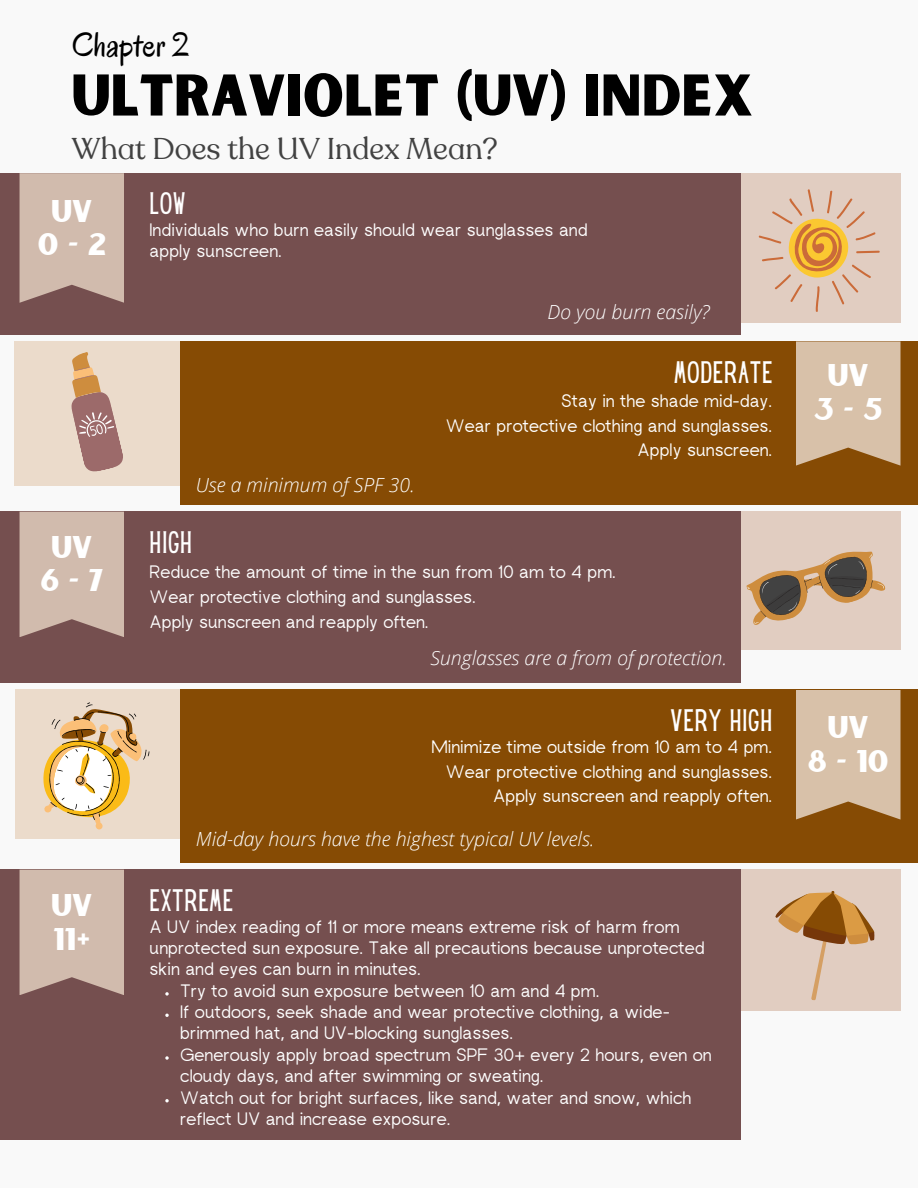
<style>
.page{position:relative;width:918px;height:1188px;background:#f9f9f9}
.page>*{position:absolute;margin:0;border:0;box-sizing:border-box;transform-origin:0 0}
.t1{font:56.1px "Sunborn Sans One";color:#000}
.t2{font:34.8px "Oregano";color:#000}
.t3{font:30px/33.8px "Sunborn Sans One";color:#fff;text-align:center}
.t4{font:30px "Recoleta Alt";color:#424242}
.t5{font:27.15px "Hey Gotcha";letter-spacing:.04em;color:#fff}
.t6{font:italic 300 19.5px "Open Sans";color:#fff}
.t7{font:18px/21.3px "rugratssans";color:#fff}
</style>
<div class="page">
<div style="left:110px;top:173px;width:791px;height:149px;background:#e1cdc1"></div>
<div style="left:0;top:173px;width:741px;height:162px;background:#754f4f"></div>
<svg style="left:20px;top:173px;width:104px;height:130px"></svg>
<svg style="left:758px;top:189px;width:122px;height:123px"></svg>
<div style="left:15px;top:341px;width:784px;height:145px;background:#ebdbcb"></div>
<div style="left:180px;top:341px;width:738px;height:164px;background:#864b04"></div>
<svg style="left:796px;top:341px;width:105px;height:125px"></svg>
<svg style="left:71px;top:352px;width:52px;height:120px"></svg>
<div style="left:110px;top:512px;width:791px;height:138px;background:#e1cdc1"></div>
<div style="left:0;top:512px;width:741px;height:171px;background:#754f4f"></div>
<svg style="left:20px;top:512px;width:104px;height:125px"></svg>
<svg style="left:746px;top:551px;width:140px;height:74px"></svg>
<div style="left:15px;top:690px;width:784px;height:149px;background:#ebdbcb"></div>
<div style="left:180px;top:690px;width:738px;height:173px;background:#864b04"></div>
<svg style="left:796px;top:690px;width:105px;height:130px"></svg>
<svg style="left:43px;top:702px;width:107px;height:127px"></svg>
<div style="left:110px;top:870px;width:791px;height:141px;background:#e1cdc1"></div>
<div style="left:0;top:870px;width:741px;height:270px;background:#754f4f"></div>
<svg style="left:20px;top:870px;width:104px;height:125px"></svg>
<svg style="left:775px;top:891px;width:100px;height:110px"></svg>
<svg style="left:165px;top:992px;width:4px;height:4px"></svg>
<svg style="left:165px;top:1014px;width:4px;height:3px"></svg>
<svg style="left:165px;top:1056px;width:4px;height:4px"></svg>
<svg style="left:165px;top:1099px;width:4px;height:3px"></svg>
<p class="t2" style="left:72px;top:22px;width:119px">Chapter 2</p>
<h3 class="t1" style="left:72px;top:59px;width:683px">ULTRAVIOLET (UV) INDEX</h3>
<p class="t4" style="left:72px;top:129px;width:428px">What Does the UV Index Mean?</p>
<h2 class="t3" style="left:38px;top:196px;width:69px">UV<br>0-2</h2>
<h1 class="t5" style="left:150px;top:193px;width:37px">LOW</h1>
<h4 class="t7" style="left:150px;top:221px;width:440px">Individuals who burn easily should wear sunglasses and apply sunscreen.</h4>
<h4 class="t6" style="left:548px;top:298px;width:163px">Do you burn easily?</h4>
<h3 class="t6" style="left:196px;top:472px;width:220px">Use a minimum of SPF 30.</h3>
<p class="t5" style="left:674px;top:361px;width:100px">MODERATE</p>
<p class="t7" style="left:561px;top:392px;width:212px">Stay in the shade mid-day.</p>
<p class="t7" style="left:446px;top:416px;width:328px">Wear protective clothing and sunglasses.</p>
<p class="t7" style="left:638px;top:441px;width:136px">Apply sunscreen.</p>
<p class="t3" style="left:40px;top:532px;width:64px">UV<br>6-7</p>
<p class="t5" style="left:150px;top:531px;width:44px">HIGH</p>
<p class="t7" style="left:150px;top:563px;width:468px">Reduce the amount of time in the sun from 10 am to 4 pm.</p>
<h4 class="t7" style="left:150px;top:588px;width:328px">Wear protective clothing and sunglasses.</h4>
<p class="t7" style="left:150px;top:612px;width:281px">Apply sunscreen and reapply often.</p>
<h4 class="t6" style="left:430px;top:645px;width:298px">Sunglasses are a from of protection.</h4>
<p class="t5" style="left:671px;top:709px;width:103px">VERY HIGH</p>
<p class="t7" style="left:432px;top:738px;width:342px">Minimize time outside from 10 am to 4 pm.</p>
<p class="t7" style="left:446px;top:763px;width:328px">Wear protective clothing and sunglasses.</p>
<p class="t7" style="left:493px;top:787px;width:281px">Apply sunscreen and reapply often.</p>
<p class="t6" style="left:196px;top:825px;width:400px">Mid-day hours have the highest typical UV levels.</p>
<p class="t3" style="left:52px;top:890px;width:42px;text-align:left">UV<br>11+</p>
<p class="t5" style="left:150px;top:889px;width:85px">EXTREME</p>
<h4 class="t7" style="left:150px;top:917px;width:557px">A UV index reading of 11 or more means extreme risk of harm from unprotected sun exposure. Take all precautions because unprotected skin and eyes can burn in minutes.</h4>
<p class="t7" style="left:180px;top:982px;width:421px">Try to avoid sun exposure between 10 am and 4 pm.</p>
<h4 class="t7" style="left:180px;top:1003px;width:491px">If outdoors, seek shade and wear protective clothing, a wide&shy;brimmed hat, and UV-blocking sunglasses.</h4>
<h3 class="t7" style="left:180px;top:1046px;width:533px">Generously apply broad spectrum SPF 30+ every 2 hours, even on cloudy days, and after swimming or sweating.</h3>
<p class="t7" style="left:180px;top:1088px;width:513px">Watch out for bright surfaces, like sand, water and snow, which reflect UV and increase exposure.</p>
<h3 class="t3" style="left:814px;top:361px;width:69px">UV<br>3-5</h3>
<h3 class="t3" style="left:808px;top:712px;width:82px">UV<br>8-10</h3>
</div>
